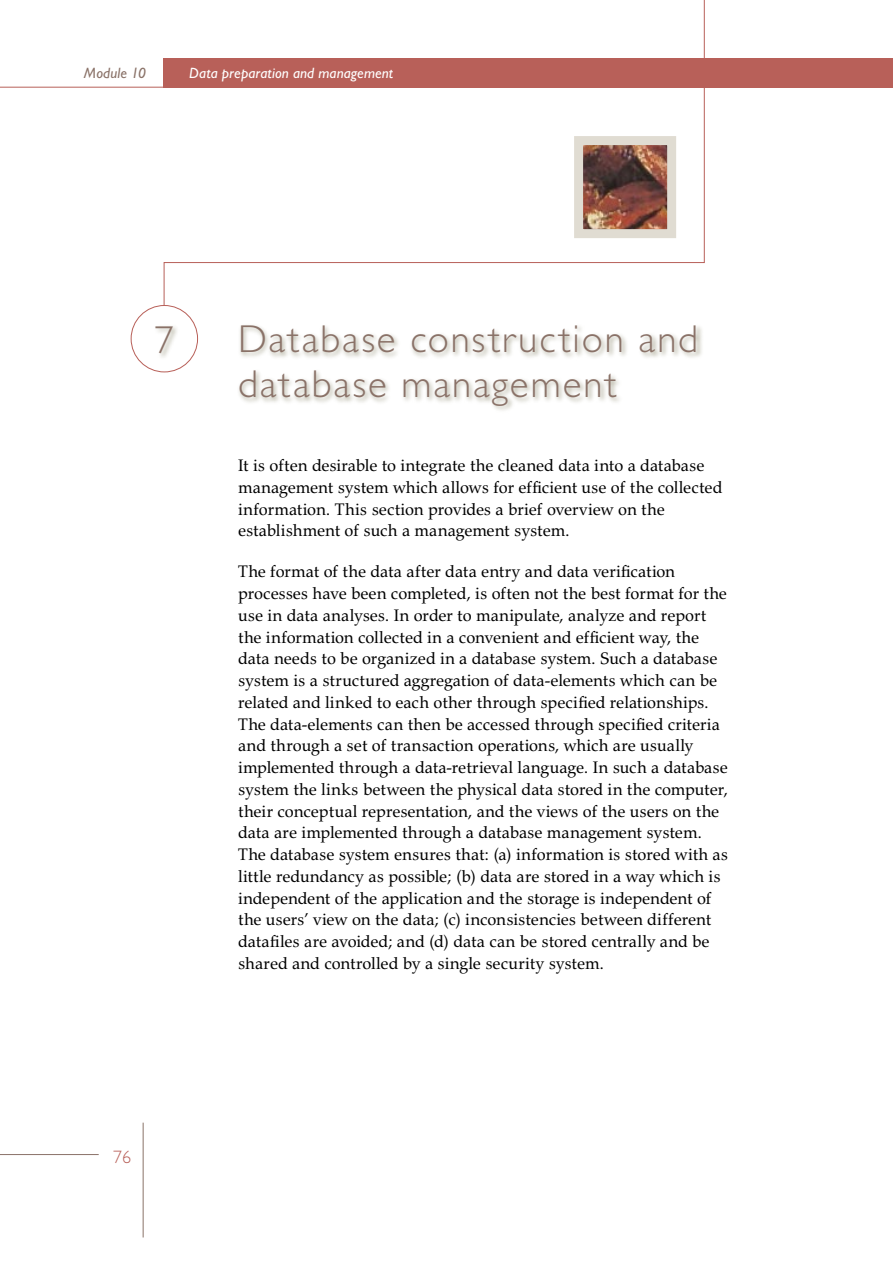
<style>
.page{position:relative;width:893px;height:1263px;background:#fff}
.page>*{position:absolute;margin:0;border:0;box-sizing:border-box;transform-origin:0 0}
._1_titre_vertical__ombré{font:300 39px/45px "Gill Sans";letter-spacing:.05em;color:#8a7268}
.t1{font:300 18px "Gill Sans";color:#b86059}
.texte{font:17.25px/21.8px "URW Palladio";letter-spacing:-.005em;color:#000}
.t2{font:italic 15px "Gill Sans";letter-spacing:.005em;color:#fff}
.t3{font:italic 15px "Gill Sans";letter-spacing:.005em;color:#8a7268}
</style>
<div class="page">
<hr style="left:0;top:87px;width:893px;height:1px;background:#b86059">
<div style="left:164px;top:58px;width:729px;height:30px;background:#b86059"></div>
<hr style="left:143px;top:1123px;width:1px;height:114px;background:#8a7268">
<div style="left:131px;top:305px;width:67px;height:67px;border:1px solid #b86059;border-radius:50%"></div>
<div style="left:153px;top:323px;width:27px;height:38px;background:#89866a;opacity:.75"></div>
<div style="left:237px;top:322px;width:467px;height:92px;background:#89866a;opacity:.75"></div>
<hr style="left:0;top:1154px;width:99px;height:1px;background:#8a7268">
<svg style="left:163px;top:0;width:542px;height:306px"></svg>
<p class="t3" style="left:84px;top:65px;width:64px">Module 10</p>
<p class="t2" style="left:189px;top:65px;width:205px">Data preparation and management</p>
<p class="_1_titre_vertical__ombré" style="left:155px;top:318px;width:21px">7</p>
<p class="_1_titre_vertical__ombré" style="left:238px;top:317px;width:461px">Database construction and database management</p>
<p class="t1" style="left:113px;top:1146px;width:19px">76</p>
<p class="texte" style="left:238px;top:454px;width:486px">It is often desirable to integrate the cleaned data into a database management system which allows for efficient use of the collected information. This section provides a brief overview on the establishment of such a management system.</p>
<p class="texte" style="left:238px;top:561px;width:492px">The format of the data after data entry and data verification processes have been completed, is often not the best format for the use in data analyses. In order to manipulate, analyze and report the information collected in a convenient and efficient way, the data needs to be organized in a database system. Such a database system is a structured aggregation of data-elements which can be related and linked to each other through specified relationships.<br>The data-elements can then be accessed through specified criteria and through a set of transaction operations, which are usually implemented through a data-retrieval language. In such a database system the links between the physical data stored in the computer, their conceptual representation, and the views of the users on the data are implemented through a database management system.<br>The database system ensures that: (a) information is stored with as little redundancy as possible; (b) data are stored in a way which is independent of the application and the storage is independent of the users’ view on the data; (c) inconsistencies between different datafiles are avoided; and (d) data can be stored centrally and be shared and controlled by a single security system.</p>
</div>
